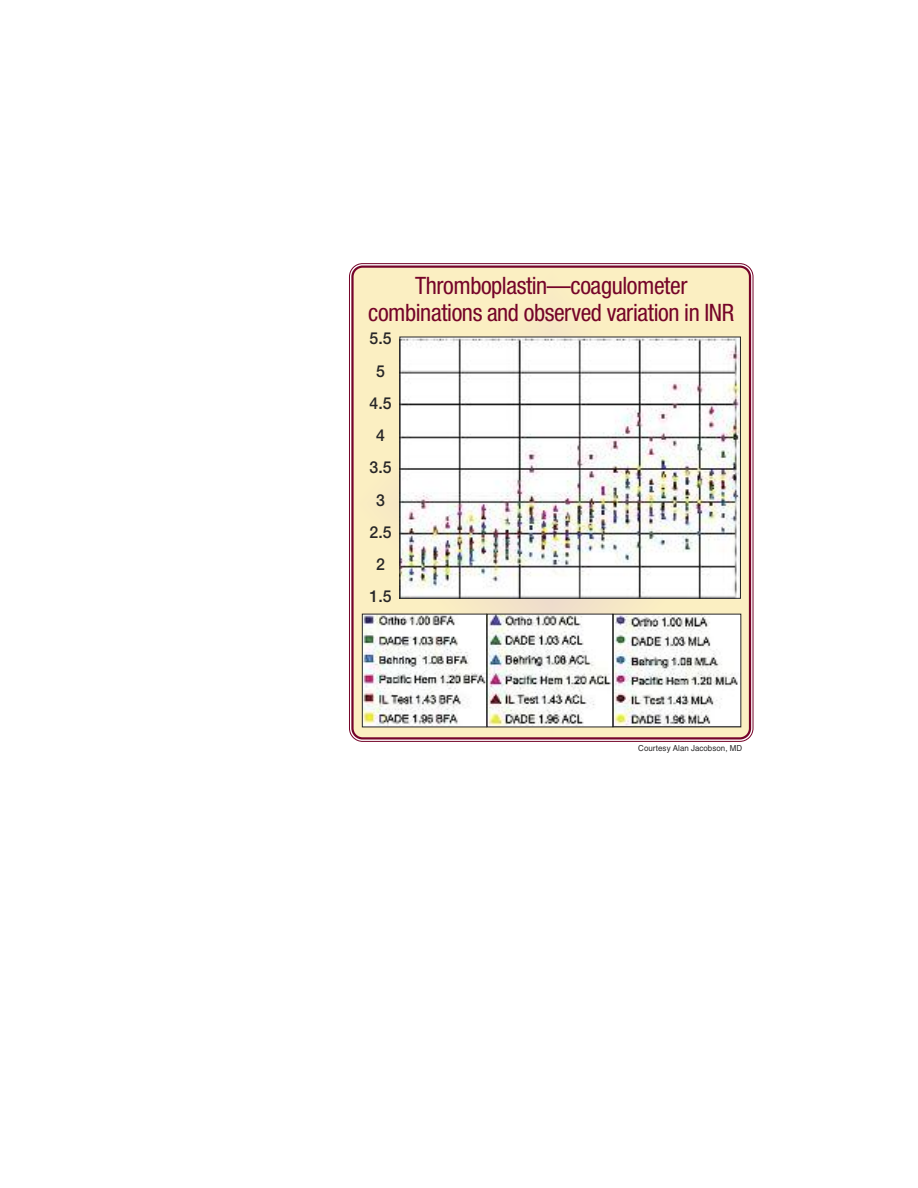
<style>
.page{position:relative;width:918px;height:1188px;background:#fff}
.page>*{position:absolute;margin:0;border:0;box-sizing:border-box;transform-origin:0 0}
.t1{font:condensed 24px/27px "Helvetica Neue";letter-spacing:-.015em;color:#750428;text-align:center}
.t2{font:500 16.5px/32.2px "Helvetica Neue";color:#272627;text-align:center;scale:.96 1}
.t3{font:8.25px "Helvetica";letter-spacing:.005em;color:#272627;scale:.96 1}
</style>
<div class="page">
<svg style="left:350px;top:264px;width:402px;height:477px;background:#eddbb8"></svg>
<img style="left:364px;top:616px;width:121px;height:109px">
<div style="left:362px;top:614px;width:125px;height:113px;border:1px solid #272627"></div>
<svg style="left:489px;top:616px;width:122px;height:109px"></svg>
<svg style="left:615px;top:616px;width:124px;height:109px;fill:#f8f8f6"></svg>
<div style="left:613px;top:614px;width:128px;height:113px;border:1px solid #272627"></div>
<img style="left:402px;top:339px;width:337px;height:258px">
<div style="left:400px;top:337px;width:341px;height:262px;border:1px solid #272627"></div>
<p class="t1" style="left:368px;top:274px;width:368px">Thromboplastin—coagulometer combinations and observed variation in INR</p>
<p class="t2" style="left:369px;top:324px;width:25px">5.5<br>5<br>4.5<br>4<br>3.5<br>3<br>2.5<br>2<br>1.5</p>
<p class="t3" style="left:638px;top:746px;width:110px">Courtesy Alan Jacobson, MD</p>
</div>
